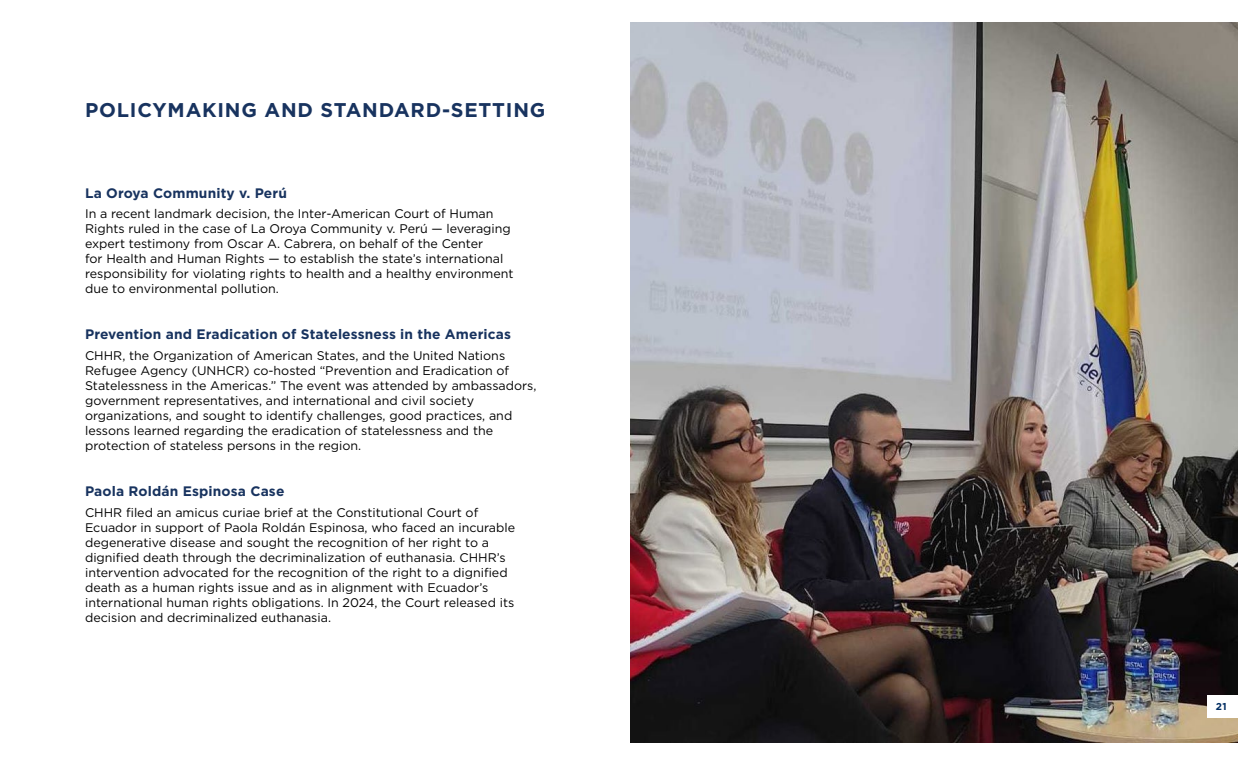
<style>
.page{position:relative;width:1260px;height:765px;background:#fff}
.page>*{position:absolute;margin:0;border:0;box-sizing:border-box;transform-origin:0 0}
.t1{font:700 19.88px "Gotham";letter-spacing:.04em;color:#18335f}
.Header_3_-_Lowercase{font:700 13.75px "Gotham";letter-spacing:.01em;color:#18335f}
.Small_Body{font:12.5px/15px "Gotham";color:#000}
.t2{font:700 10px "Gotham";color:#002d62}
</style>
<div class="page">
<img style="left:630px;top:22px;width:608px;height:720px">
<div style="left:1208px;top:695px;width:31px;height:23px;background:#fff"></div>
<p class="t1" style="left:85px;top:97px;width:462px">POLICYMAKING AND STANDARD-SETTING</p>
<p class="Header_3_-_Lowercase" style="left:85px;top:184px;width:203px">La Oroya Community v. Perú</p>
<p class="Small_Body" style="left:85px;top:206px;width:430px">In a recent landmark decision, the Inter-American Court of Human Rights ruled in the case of La Oroya Community v. Perú — leveraging expert testimony from Oscar A. Cabrera, on behalf of the Center<br>for Health and Human Rights — to establish the state’s international responsibility for violating rights to health and a healthy environment due to environmental pollution.</p>
<p class="Header_3_-_Lowercase" style="left:85px;top:325px;width:428px">Prevention and Eradication of Statelessness in the Americas</p>
<p class="Small_Body" style="left:85px;top:348px;width:453px">CHHR, the Organization of American States, and the United Nations Refugee Agency (UNHCR) co-hosted “Prevention and Eradication of Statelessness in the Americas.” The event was attended by ambassadors, government representatives, and international and civil society organizations, and sought to identify challenges, good practices, and lessons learned regarding the eradication of statelessness and the protection of stateless persons in the region.</p>
<p class="Header_3_-_Lowercase" style="left:85px;top:482px;width:201px">Paola Roldán Espinosa Case</p>
<p class="Small_Body" style="left:85px;top:505px;width:432px">CHHR filed an amicus curiae brief at the Constitutional Court of Ecuador in support of Paola Roldán Espinosa, who faced an incurable degenerative disease and sought the recognition of her right to a dignified death through the decriminalization of euthanasia. CHHR’s intervention advocated for the recognition of the right to a dignified death as a human rights issue and as in alignment with Ecuador’s international human rights obligations. In 2024, the Court released its decision and decriminalized euthanasia.</p>
<p class="t2" style="left:1216px;top:700px;width:12px">21</p>
</div>
